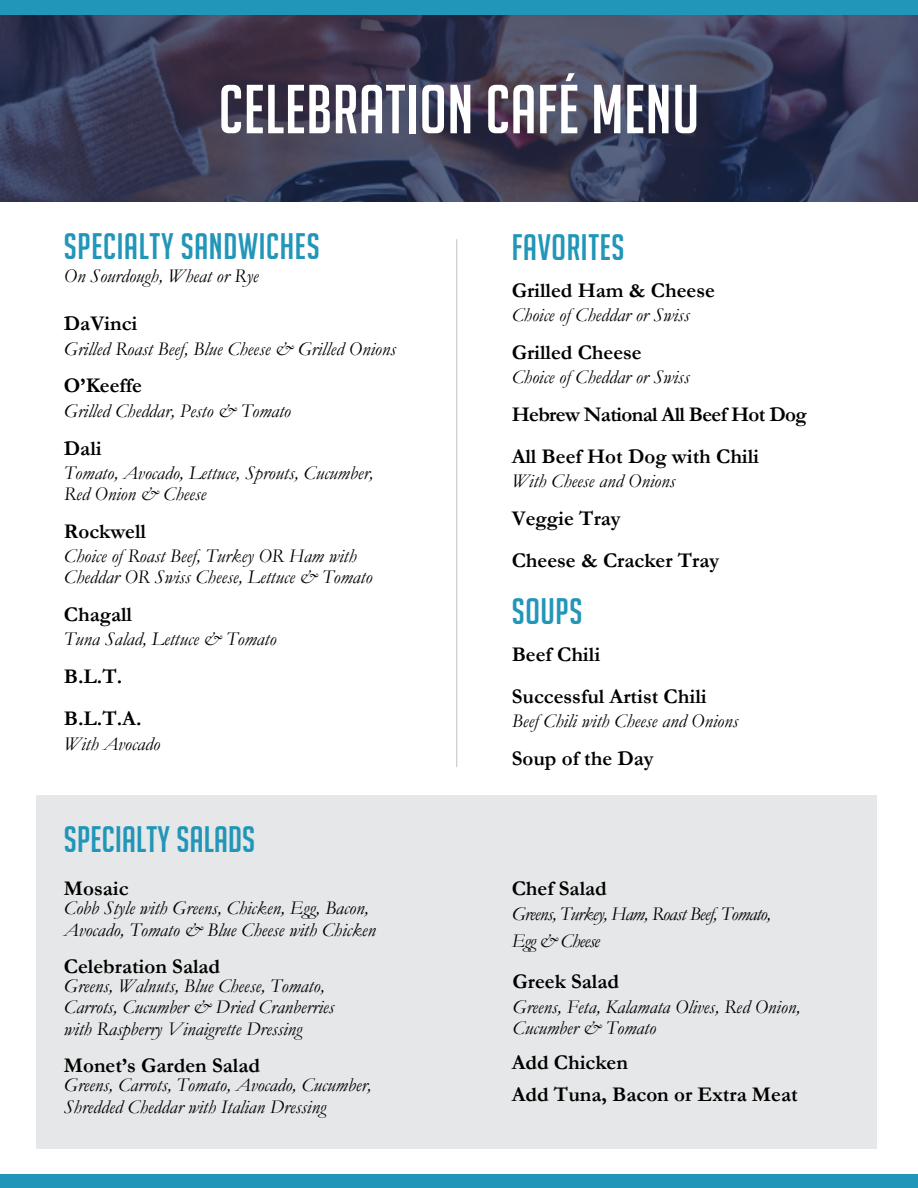
<style>
.page{position:relative;width:918px;height:1188px;background:#fff}
.page>*{position:absolute;margin:0;border:0;box-sizing:border-box;transform-origin:0 0}
.t1{font:67.5px "Big Noodle Titling";letter-spacing:.01em;color:#fff}
.t2{font:36px "Big Noodle Titling";letter-spacing:.02em;color:#2196b8}
.t3{font:700 21px "Garamond";color:#000}
.t4{font:700 21px "Garamond";letter-spacing:-.03em;color:#000}
.t5{font:italic 19.5px/21.3px "Garamond";color:#000}
.t6{font:italic 19.5px/27px "Garamond";letter-spacing:-.04em;color:#000}
</style>
<div class="page">
<svg style="left:0;top:15px;width:918px;height:186px;background:#3a3b55"></svg>
<div style="left:0;top:1174px;width:918px;height:14px;background:#2196b8"></div>
<div style="left:0;top:0;width:918px;height:15px;background:#2196b8"></div>
<hr style="left:456px;top:239px;width:1px;height:528px;background:#c7c8ca">
<div style="left:37px;top:795px;width:840px;height:354px;background:#e6e7e8"></div>
<p class="t1" style="left:219px;top:73px;width:482px">CELEBRATION CAFÉ MENU</p>
<h2 class="t2" style="left:64px;top:227px;width:257px">SPECIALTY SANDWICHES</h2>
<p class="t5" style="left:64px;top:266px;width:196px">On Sourdough, Wheat or Rye</p>
<h5 class="t3" style="left:64px;top:312px;width:75px">DaVinci</h5>
<p class="t5" style="left:64px;top:338px;width:333px">Grilled Roast Beef, Blue Cheese &amp; Grilled Onions</p>
<h5 class="t3" style="left:64px;top:374px;width:80px">O’Keeffe</h5>
<p class="t5" style="left:64px;top:401px;width:229px">Grilled Cheddar, Pesto &amp; Tomato</p>
<h5 class="t3" style="left:64px;top:437px;width:39px">Dali</h5>
<p class="t5" style="left:64px;top:462px;width:311px">Tomato, Avocado, Lettuce, Sprouts, Cucumber,<br>Red Onion &amp; Cheese</p>
<h5 class="t3" style="left:64px;top:520px;width:84px">Rockwell</h5>
<p class="t5" style="left:64px;top:545px;width:310px">Choice of Roast Beef, Turkey OR Ham with<br>Cheddar OR Swiss Cheese, Lettuce &amp; Tomato</p>
<h5 class="t3" style="left:64px;top:603px;width:70px">Chagall</h5>
<p class="t5" style="left:64px;top:629px;width:214px">Tuna Salad, Lettuce &amp; Tomato</p>
<h4 class="t3" style="left:64px;top:665px;width:60px">B.L.T.</h4>
<h4 class="t3" style="left:64px;top:707px;width:79px">B.L.T.A.</h4>
<p class="t5" style="left:64px;top:733px;width:98px">With Avocado</p>
<h1 class="t2" style="left:64px;top:820px;width:193px">SPECIALTY SALADS</h1>
<h5 class="t3" style="left:64px;top:877px;width:66px">Mosaic</h5>
<h3 class="t5" style="left:64px;top:898px;width:314px">Cobb Style with Greens, Chicken, Egg, Bacon,<br>Avocado, Tomato &amp; Blue Cheese with Chicken</h3>
<h5 class="t3" style="left:64px;top:955px;width:158px">Celebration Salad</h5>
<p class="t5" style="left:64px;top:976px;width:272px">Greens, Walnuts, Blue Cheese, Tomato,<br>Carrots, Cucumber &amp; Dried Cranberries with Raspberry Vinaigrette Dressing</p>
<h5 class="t3" style="left:64px;top:1054px;width:198px">Monet’s Garden Salad</h5>
<p class="t5" style="left:64px;top:1075px;width:309px">Greens, Carrots, Tomato, Avocado, Cucumber,<br>Shredded Cheddar with Italian Dressing</p>
<p class="t2" style="left:512px;top:228px;width:114px">FAVORITES</p>
<h5 class="t3" style="left:512px;top:279px;width:205px">Grilled Ham &amp; Cheese</h5>
<p class="t5" style="left:512px;top:305px;width:179px">Choice of Cheddar or Swiss</p>
<h2 class="t3" style="left:512px;top:341px;width:132px">Grilled Cheese</h2>
<h5 class="t5" style="left:512px;top:367px;width:179px">Choice of Cheddar or Swiss</h5>
<p class="t4" style="left:512px;top:403px;width:297px">Hebrew National All Beef Hot Dog</p>
<h5 class="t3" style="left:512px;top:445px;width:249px">All Beef Hot Dog with Chili</h5>
<h5 class="t5" style="left:512px;top:470px;width:165px">With Cheese and Onions</h5>
<h5 class="t3" style="left:512px;top:507px;width:111px">Veggie Tray</h5>
<h5 class="t3" style="left:512px;top:549px;width:209px">Cheese &amp; Cracker Tray</h5>
<p class="t2" style="left:512px;top:592px;width:72px">SOUPS</p>
<p class="t3" style="left:512px;top:643px;width:90px">Beef Chili</p>
<h5 class="t3" style="left:512px;top:685px;width:197px">Successful Artist Chili</h5>
<h5 class="t5" style="left:512px;top:711px;width:228px">Beef Chili with Cheese and Onions</h5>
<h2 class="t3" style="left:512px;top:747px;width:144px">Soup of the Day</h2>
<h5 class="t3" style="left:512px;top:877px;width:97px">Chef Salad</h5>
<p class="t6" style="left:512px;top:901px;width:261px">Greens, Turkey, Ham, Roast Beef, Tomato,<br>Egg &amp; Cheese</p>
<h5 class="t3" style="left:513px;top:970px;width:108px">Greek Salad</h5>
<p class="t5" style="left:513px;top:996px;width:289px">Greens, Feta, Kalamata Olives, Red Onion,</p>
<h5 class="t5" style="left:513px;top:1018px;width:145px">Cucumber &amp; Tomato</h5>
<p class="t3" style="left:512px;top:1051px;width:118px">Add Chicken</p>
<p class="t3" style="left:512px;top:1082px;width:287px">Add Tuna, Bacon or Extra Meat</p>
</div>
